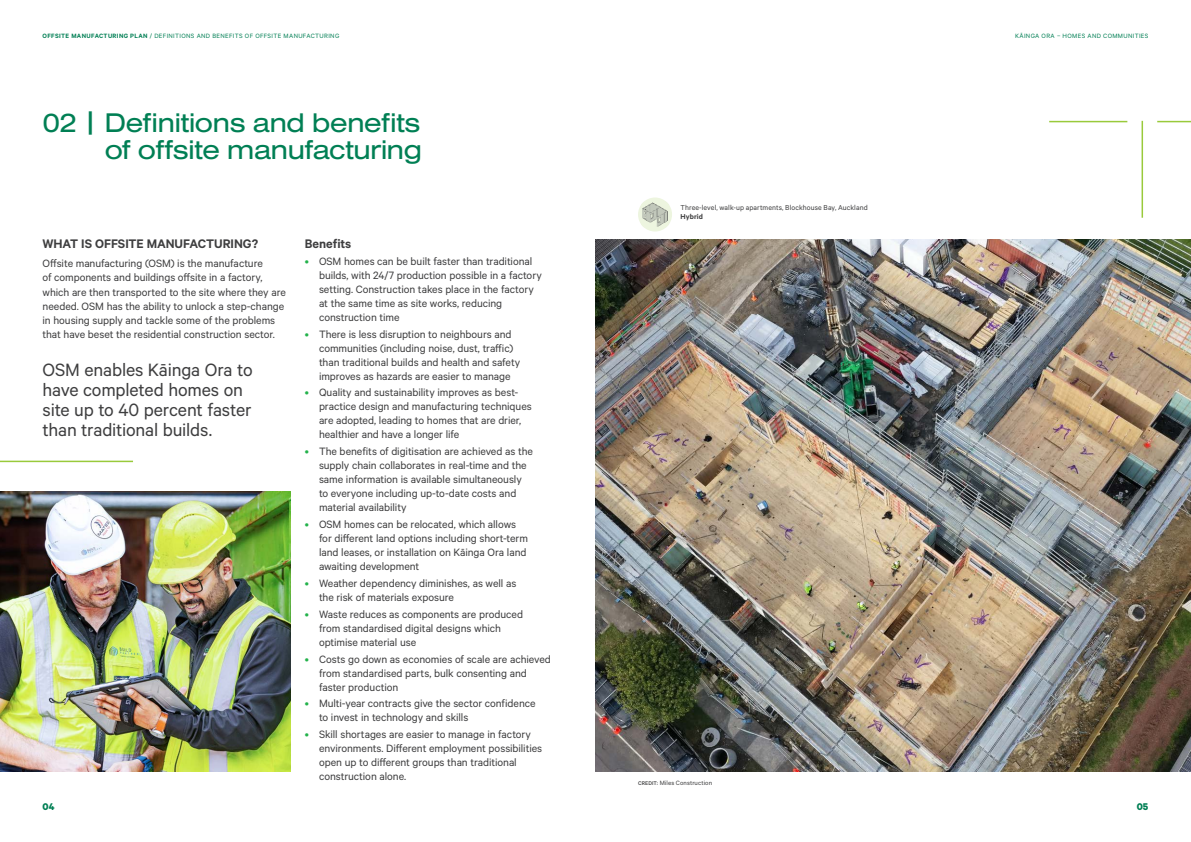
<style>
.page{position:relative;width:1191px;height:842px;background:#fff}
.page>*{position:absolute;margin:0;border:0;box-sizing:border-box;transform-origin:0 0}
.Main_2{font:28px/26.4px "Nimbus San Ext";letter-spacing:-.035em;color:#007f54;text-align:right}
.Subhead_2{font:20.1px/20.1px "Calibre";letter-spacing:-.01em;color:#3e3e3f}
.Subhead_1{font:600 14px "Calibre";letter-spacing:-.005em;color:#3e3e3f}
.BODY{font:12px/14px "Calibre";letter-spacing:-.005em;color:#3e3e3f}
.t1{font:700 11px "Calibre";color:#007f54}
.t2{font:8px "Calibre";letter-spacing:.01em;color:#3e3e3f}
.t3{font:600 8px "Calibre";letter-spacing:.005em;color:#3e3e3f}
.t4{font:7px "Calibre";letter-spacing:.05em;color:#007f54}
.t5{font:600 7px "Calibre";letter-spacing:.05em;color:#007f54}
.t6{font:7px "Calibre";letter-spacing:.015em;color:#3e3e3f}
.s1{font-weight:400}
.s2{color:#23b24b}
.s3{font-weight:500;font-size:6px}
</style>
<div class="page">
<hr style="left:0;top:461px;width:133px;height:1px;background:#99ca3b">
<img style="left:0;top:492px;width:291px;height:279px">
<img style="left:595px;top:239px;width:596px;height:532px">
<hr style="left:1157px;top:121px;width:34px;height:1px;background:#99ca3b">
<hr style="left:1141px;top:121px;width:2px;height:97px;background:#99ca3b">
<hr style="left:1049px;top:121px;width:78px;height:1px;background:#99ca3b">
<div style="left:638px;top:197px;width:34px;height:34px;background:#edf5df;border-radius:50%"></div>
<img style="left:641px;top:202px;width:28px;height:25px">
<p class="t5" style="left:43px;top:31px;width:121px">OFFSITE MANUFACTURING PLAN <span class="s1">/ Definitions</span></p>
<p class="t4" style="left:197px;top:31px;width:6px">and</p>
<p class="t4" style="left:212px;top:31px;width:9px">Benefits</p>
<p class="t4" style="left:245px;top:31px;width:20px">of Offsite</p>
<p class="t4" style="left:284px;top:31px;width:11px">Manufacturing</p>
<p class="Main_2" style="left:43px;top:108px;width:381px">02 | Definitions and benefits of offsite manufacturing</p>
<p class="Subhead_1" style="left:43px;top:235px;width:217px">WHAT IS OFFSITE MANUFACTURING?</p>
<p class="BODY" style="left:43px;top:256px;width:245px">Offsite manufacturing (OSM) is the manufacture<br>of components and buildings offsite in a factory, which are then transported to the site where they are needed. OSM has the ability to unlock a step-change in housing supply and tackle some of the problems that have beset the residential construction sector.</p>
<p class="Subhead_2" style="left:43px;top:359px;width:212px">OSM enables Kāinga Ora to have completed homes on site up to 40 percent faster than traditional builds.</p>
<p class="Subhead_1" style="left:305px;top:235px;width:48px">Benefits</p>
<p class="BODY" style="left:319px;top:253px;width:224px;text-indent:-14px"><span class="s2">•</span> OSM homes can be built faster than traditional builds, with 24/7 production possible in a factory setting. Construction takes place in the factory at the same time as site works, reducing construction time</p>
<p class="BODY" style="left:319px;top:326px;width:203px;text-indent:-14px"><span class="s2">•</span> There is less disruption to neighbours and communities (including noise, dust, traffic) than traditional builds and health and safety improves as hazards are easier to manage</p>
<p class="BODY" style="left:319px;top:385px;width:214px;text-indent:-14px"><span class="s2">•</span> Quality and sustainability improves as best&shy;practice design and manufacturing techniques are adopted, leading to homes that are drier, healthier and have a longer life</p>
<p class="BODY" style="left:319px;top:444px;width:215px;text-indent:-14px"><span class="s2">•</span> The benefits of digitisation are achieved as the supply chain collaborates in real-time and the same information is available simultaneously to everyone including up-to-date costs and material availability</p>
<p class="BODY" style="left:319px;top:517px;width:210px;text-indent:-14px"><span class="s2">•</span> OSM homes can be relocated, which allows for different land options including short-term land leases, or installation on Kāinga Ora land awaiting development</p>
<p class="BODY" style="left:319px;top:576px;width:199px;text-indent:-14px"><span class="s2">•</span> Weather dependency diminishes, as well as the risk of materials exposure</p>
<p class="BODY" style="left:319px;top:606px;width:205px;text-indent:-14px"><span class="s2">•</span> Waste reduces as components are produced from standardised digital designs which optimise material use</p>
<p class="BODY" style="left:319px;top:651px;width:233px;text-indent:-14px"><span class="s2">•</span> Costs go down as economies of scale are achieved from standardised parts, bulk consenting and faster production</p>
<p class="BODY" style="left:319px;top:696px;width:218px;text-indent:-14px"><span class="s2">•</span> Multi-year contracts give the sector confidence to invest in technology and skills</p>
<p class="BODY" style="left:319px;top:727px;width:225px;text-indent:-14px"><span class="s2">•</span> Skill shortages are easier to manage in factory environments. Different employment possibilities open up to different groups than traditional construction alone.</p>
<p class="t2" style="left:680px;top:203px;width:189px">Three-level, walk-up apartments, Blockhouse Bay, Auckland</p>
<p class="t3" style="left:680px;top:212px;width:24px">Hybrid</p>
<p class="t6" style="left:638px;top:778px;width:76px"><span class="s3">CREDIT:</span> Miles Construction</p>
<p class="t4" style="left:1015px;top:31px;width:135px">KĀINGA ORA – HOMES AND COMMUNITIES</p>
<p class="t1" style="left:43px;top:800px;width:13px">04</p>
<p class="t1" style="left:1136px;top:800px;width:13px">05</p>
</div>
